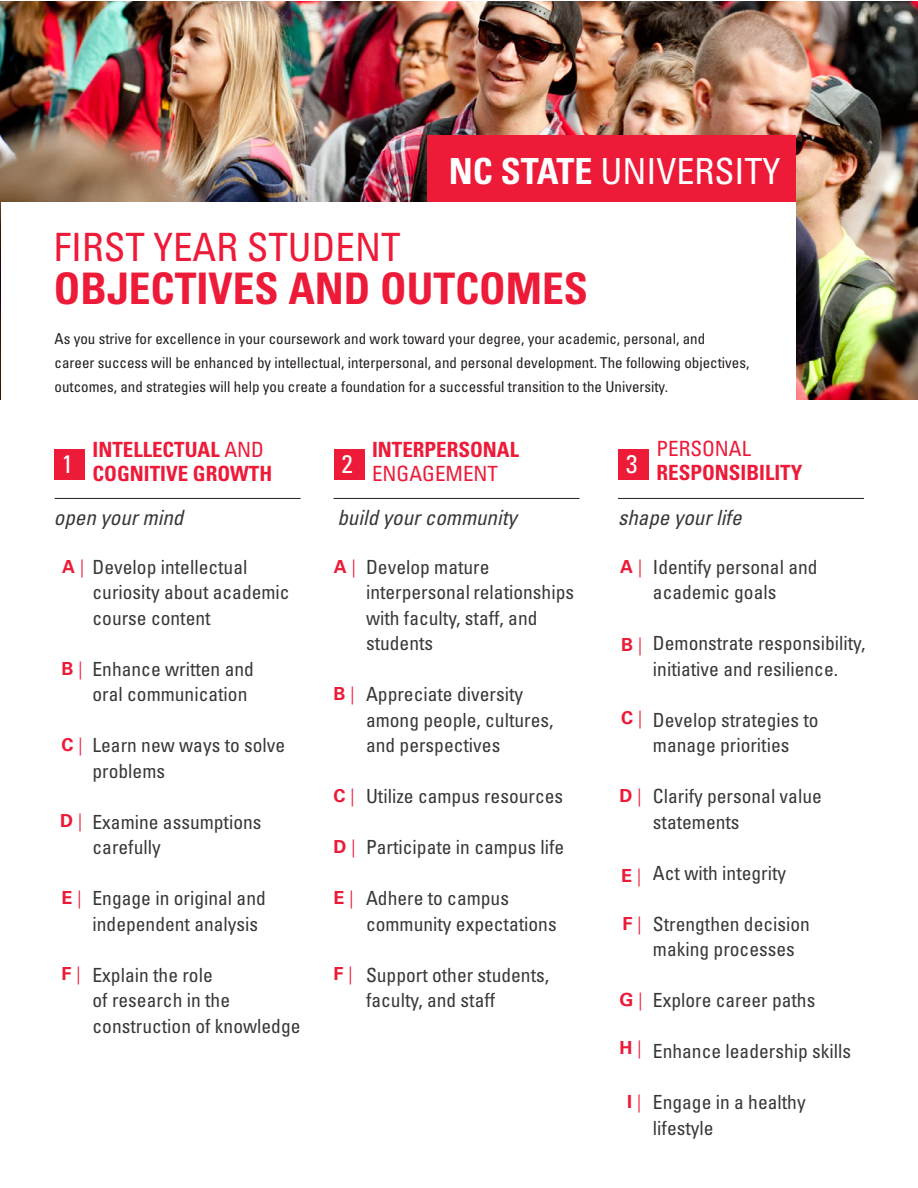
<style>
.page{position:relative;width:918px;height:1188px;background:#fff}
.page>*{position:absolute;margin:0;border:0;box-sizing:border-box;transform-origin:0 0}
.t1{font:700 condensed 43.5px "Univers LT Std";color:#ed1a38}
.t2{font:condensed 39px "Univers LT Std";color:#ed1a38}
.t3{font:condensed 36px "Univers LT Std";color:#fff}
.t4{font:condensed 25.5px "Univers LT Std";color:#fff}
.t5{font:700 condensed 21px/24px "Univers LT Std";color:#ed1a38}
.t6{font:italic condensed 21px "Univers LT Std";color:#383839}
.t7{font:condensed 21px "Univers LT Std";color:#ed1a38}
.t8{font:condensed 19.5px/25.5px "Univers LT Std";color:#383839}
.t9{font:700 18px "Univers LT Std";color:#ed1a38}
.t10{font:condensed 15px/24px "Univers LT Std";color:#231f20}
.s1{font-weight:700}
.s2{font-weight:400}
.s3{font-weight:700;font-stretch:normal;font-size:18px;color:#ed1a38}
.s4{font-weight:300;font-stretch:normal;font-size:18px;color:#ed1a38}
.s5{font-weight:300}
</style>
<div class="page">
<img style="left:1px;top:1px;width:917px;height:399px">
<div style="left:1px;top:202px;width:795px;height:253px;background:#fff"></div>
<div style="left:427px;top:135px;width:369px;height:67px;background:#ed1a38"></div>
<div style="left:54px;top:449px;width:31px;height:31px;background:#ed1a38"></div>
<div style="left:334px;top:449px;width:30px;height:31px;background:#ed1a38"></div>
<div style="left:618px;top:449px;width:31px;height:31px;background:#ed1a38"></div>
<hr style="left:55px;top:498px;width:246px;height:1px;background:#231f20">
<hr style="left:334px;top:498px;width:246px;height:1px;background:#231f20">
<hr style="left:618px;top:498px;width:246px;height:1px;background:#231f20">
<h2 class="t2" style="left:54px;top:223px;width:348px">FIRST YEAR STUDENT</h2>
<h3 class="t3" style="left:449px;top:149px;width:333px"><span class="s1">NC STATE</span> UNIVERSITY</h3>
<h1 class="t1" style="left:54px;top:262px;width:536px">OBJECTIVES AND OUTCOMES</h1>
<p class="t10" style="left:55px;top:326px;width:696px">As you strive for excellence in your coursework and work toward your degree, your academic, personal, and<br>career success will be enhanced by intellectual, interpersonal, and personal development. The following objectives, outcomes, and strategies will help you create a foundation for a successful transition to the University.</p>
<p class="t7" style="left:657px;top:435px;width:96px">PERSONAL</p>
<p class="t5" style="left:657px;top:461px;width:147px">RESPONSIBILITY</p>
<p class="t5" style="left:372px;top:437px;width:149px">INTERPERSONAL</p>
<p class="t7" style="left:372px;top:460px;width:127px">ENGAGEMENT</p>
<p class="t5" style="left:93px;top:437px;width:181px">INTELLECTUAL <span class="s2">AND<br></span>COGNITIVE GROWTH</p>
<p class="t6" style="left:54px;top:504px;width:131px">open your mind</p>
<h3 class="t4" style="left:62px;top:447px;width:13px">1</h3>
<h3 class="t4" style="left:342px;top:447px;width:13px">2</h3>
<h3 class="t4" style="left:626px;top:447px;width:13px">3</h3>
<p class="t6" style="left:337px;top:504px;width:181px">build your community</p>
<p class="t6" style="left:618px;top:504px;width:125px">shape your life</p>
<p class="t8" style="left:93px;top:554px;width:199px;text-indent:-31px"><span class="s3">A</span> <span class="s4">|</span> Develop intellectual curiosity about academic course content</p>
<p class="t8" style="left:93px;top:656px;width:163px">Enhance written and oral communication</p>
<p class="t8" style="left:93px;top:732px;width:194px">Learn new ways to solve problems</p>
<p class="t8" style="left:93px;top:809px;width:170px">Examine assumptions carefully</p>
<p class="t8" style="left:93px;top:885px;width:175px">Engage in original and independent analysis</p>
<p class="t8" style="left:93px;top:962px;width:209px">Explain the role<br>of research in the construction of knowledge</p>
<p class="t9" style="left:334px;top:556px;width:23px">A <span class="s5">|</span></p>
<p class="t9" style="left:620px;top:556px;width:23px">A <span class="s5">|</span></p>
<p class="t8" style="left:366px;top:554px;width:210px">Develop mature interpersonal relationships with faculty, staff, and students</p>
<p class="t8" style="left:366px;top:681px;width:189px">Appreciate diversity among people, cultures, and perspectives</p>
<p class="t8" style="left:366px;top:783px;width:199px">Utilize campus resources</p>
<p class="t8" style="left:366px;top:834px;width:200px">Participate in campus life</p>
<p class="t8" style="left:366px;top:885px;width:192px">Adhere to campus community expectations</p>
<p class="t8" style="left:366px;top:962px;width:185px">Support other students, faculty, and staff</p>
<p class="t9" style="left:621px;top:634px;width:23px">B <span class="s5">|</span></p>
<p class="t9" style="left:62px;top:658px;width:23px">B <span class="s5">|</span></p>
<p class="t9" style="left:333px;top:683px;width:23px">B <span class="s5">|</span></p>
<p class="t9" style="left:621px;top:707px;width:23px">C <span class="s5">|</span></p>
<p class="t9" style="left:62px;top:734px;width:23px">C <span class="s5">|</span></p>
<p class="t9" style="left:333px;top:785px;width:23px">C <span class="s5">|</span></p>
<p class="t9" style="left:620px;top:785px;width:23px">D <span class="s5">|</span></p>
<p class="t9" style="left:60px;top:811px;width:23px">D <span class="s5">|</span></p>
<p class="t9" style="left:333px;top:836px;width:23px">D <span class="s5">|</span></p>
<p class="t9" style="left:621px;top:865px;width:21px">E <span class="s5">|</span></p>
<p class="t9" style="left:62px;top:887px;width:21px">E <span class="s5">|</span></p>
<p class="t9" style="left:333px;top:887px;width:21px">E <span class="s5">|</span></p>
<p class="t9" style="left:623px;top:913px;width:20px">F <span class="s5">|</span></p>
<p class="t9" style="left:62px;top:964px;width:20px">F <span class="s5">|</span></p>
<p class="t9" style="left:333px;top:964px;width:21px">F <span class="s5">|</span></p>
<p class="t9" style="left:620px;top:989px;width:24px">G <span class="s5">|</span></p>
<p class="t9" style="left:620px;top:1037px;width:23px">H <span class="s5">|</span></p>
<p class="t9" style="left:627px;top:1091px;width:16px">I <span class="s5">|</span></p>
<p class="t8" style="left:653px;top:554px;width:166px">Identify personal and academic goals</p>
<p class="t8" style="left:653px;top:630px;width:214px">Demonstrate responsibility, initiative and resilience.</p>
<p class="t8" style="left:653px;top:707px;width:167px">Develop strategies to manage priorities</p>
<p class="t8" style="left:653px;top:783px;width:170px">Clarify personal value statements</p>
<p class="t8" style="left:653px;top:860px;width:135px">Act with integrity</p>
<p class="t8" style="left:653px;top:911px;width:159px">Strengthen decision making processes</p>
<p class="t8" style="left:653px;top:987px;width:164px">Explore career paths</p>
<p class="t8" style="left:653px;top:1038px;width:200px">Enhance leadership skills</p>
<p class="t8" style="left:653px;top:1089px;width:154px">Engage in a healthy lifestyle</p>
</div>
